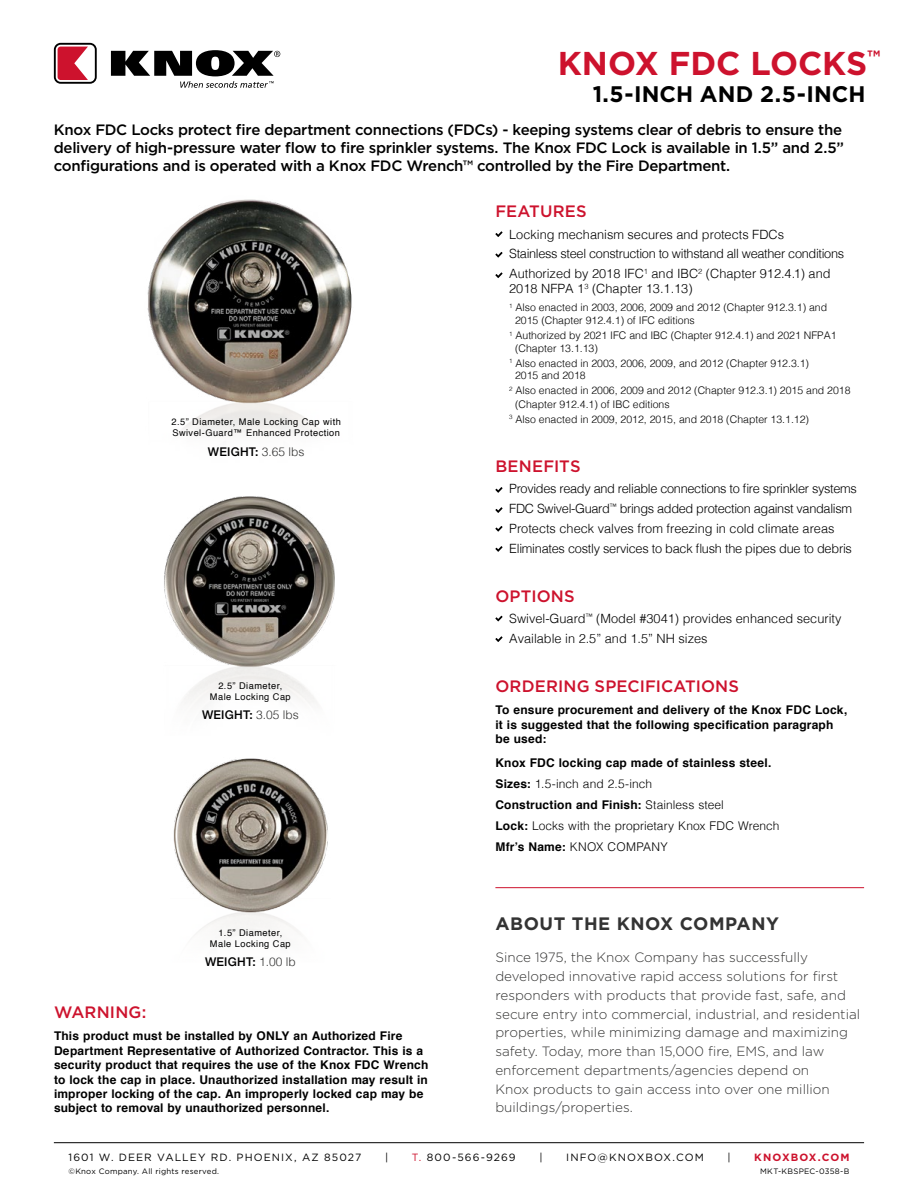
<style>
.page{position:relative;width:918px;height:1188px;background:#fff}
.page>*{position:absolute;margin:0;border:0;box-sizing:border-box;transform-origin:0 0}
.t1{font:700 33px "Gotham";letter-spacing:-.005em;color:#cd122d}
.t2{font:700 22.5px "Gotham";letter-spacing:.005em;color:#000}
.t3{font:700 18px "Gotham";letter-spacing:.03em;color:#333}
.t4{font:500 16.5px "Gotham";letter-spacing:.01em;color:#cd122d}
.t5{font:500 15px/18px "Gotham";letter-spacing:-.02em;color:#000101}
.t6{font:300 13.5px/18.8px "Gotham";color:#343433}
.t7{font:300 12.75px/19.8px "Helvetica";color:#000}
.t8{font:300 12.75px/19.8px "Helvetica";letter-spacing:-.02em;color:#000}
.t9{font:700 12px/14.4px "Helvetica";letter-spacing:.015em;color:#000}
.t10{font:500 12px "Helvetica Neue";letter-spacing:.015em;color:#000}
.t11{font:300 10.5px/12.6px "Helvetica";color:#000}
.t12{font:10.5px "Gotham";letter-spacing:.1em;color:#000}
.t13{font:700 10.5px "Gotham";letter-spacing:.095em;color:#cd122d}
.t14{font:9.3px/11.1px "Helvetica";letter-spacing:.05em;color:#000;text-align:center}
.t15{font:7.8px "Gotham";letter-spacing:.03em;color:#000}
.s1{font-family:"Helvetica";font-weight:300;color:#343433}
.s2{font-weight:300}
.s3{color:#cd122d}
</style>
<div class="page">
<hr style="left:54px;top:1142px;width:810px;height:1px;background:#000">
<svg style="left:54px;top:43px;width:43px;height:41px"></svg>
<svg style="left:111px;top:50px;width:169px;height:38px"></svg>
<svg style="left:495px;top:231px;width:8px;height:6px"></svg>
<svg style="left:495px;top:252px;width:8px;height:6px"></svg>
<svg style="left:495px;top:272px;width:8px;height:6px"></svg>
<svg style="left:495px;top:616px;width:8px;height:5px"></svg>
<svg style="left:495px;top:636px;width:8px;height:6px"></svg>
<svg style="left:495px;top:487px;width:8px;height:6px"></svg>
<svg style="left:495px;top:507px;width:8px;height:6px"></svg>
<svg style="left:495px;top:526px;width:8px;height:6px"></svg>
<svg style="left:495px;top:546px;width:8px;height:6px"></svg>
<hr style="left:495px;top:887px;width:369px;height:1px;background:#cd122d">
<img style="left:147px;top:199px;width:205px;height:235px">
<img style="left:164px;top:496px;width:171px;height:208px">
<img style="left:173px;top:758px;width:155px;height:178px">
<h1 class="t1" style="left:558px;top:41px;width:324px">KNOX FDC LOCKS<sup>™</sup></h1>
<h2 class="t2" style="left:593px;top:79px;width:274px">1.5-INCH AND 2.5-INCH</h2>
<p class="t5" style="left:54px;top:120px;width:792px">Knox FDC Locks protect fire department connections (FDCs) - keeping systems clear of debris to ensure the delivery of high-pressure water flow to fire sprinkler systems. The Knox FDC Lock is available in 1.5” and 2.5” configurations and is operated with a Knox FDC Wrench™ controlled by the Fire Department.</p>
<p class="t14" style="left:171px;top:417px;width:171px;text-align:left">2.5” Diameter, Male Locking Cap with<br>Swivel-Guard™ Enhanced Protection</p>
<p class="t10" style="left:208px;top:442px;width:98px">WEIGHT: <span class="s1">3.65 lbs</span></p>
<p class="t14" style="left:210px;top:680px;width:82px">2.5” Diameter,<br>Male Locking Cap</p>
<p class="t10" style="left:202px;top:705px;width:98px">WEIGHT: <span class="s1">3.05 lbs</span></p>
<p class="t14" style="left:210px;top:927px;width:82px">1.5” Diameter,<br>Male Locking Cap</p>
<p class="t10" style="left:205px;top:952px;width:92px">WEIGHT: <span class="s1">1.00 lb</span></p>
<h3 class="t4" style="left:54px;top:1002px;width:94px">WARNING:</h3>
<p class="t9" style="left:54px;top:1029px;width:376px">This product must be installed by ONLY an Authorized Fire Department Representative of Authorized Contractor. This is a security product that requires the use of the Knox FDC Wrench to lock the cap in place. Unauthorized installation may result in improper locking of the cap. An improperly locked cap may be subject to removal by unauthorized personnel.</p>
<h3 class="t4" style="left:495px;top:201px;width:93px">FEATURES</h3>
<p class="t7" style="left:509px;top:223px;width:336px">Locking mechanism secures and protects FDCs<br>Stainless steel construction to withstand all weather conditions<br>Authorized by 2018 IFC<sup>1</sup> and IBC<sup>2</sup> (Chapter 912.4.1) and</p>
<p class="t7" style="left:509px;top:278px;width:185px">2018 NFPA 1<sup>3</sup> (Chapter 13.1.13)</p>
<p class="t11" style="left:515px;top:301px;width:314px;text-indent:-6px"><sup>1</sup> Also enacted in 2003, 2006, 2009 and 2012 (Chapter 912.3.1) and<br>2015 (Chapter 912.4.1) of IFC editions</p>
<p class="t11" style="left:515px;top:328px;width:323px;text-indent:-6px"><sup>1</sup> Authorized by 2021 IFC and IBC (Chapter 912.4.1) and 2021 NFPA1 (Chapter 13.1.13)</p>
<p class="t11" style="left:515px;top:356px;width:296px;text-indent:-6px"><sup>1</sup> Also enacted in 2003, 2006, 2009, and 2012 (Chapter 912.3.1)<br>2015 and 2018</p>
<p class="t11" style="left:515px;top:383px;width:337px;line-height:13.5px;text-indent:-6px"><sup>2</sup> Also enacted in 2006, 2009 and 2012 (Chapter 912.3.1) 2015 and 2018 (Chapter 912.4.1) of IBC editions</p>
<p class="t11" style="left:509px;top:412px;width:301px"><sup>3</sup> Also enacted in 2009, 2012, 2015, and 2018 (Chapter 13.1.12)</p>
<h3 class="t4" style="left:495px;top:455px;width:87px">BENEFITS</h3>
<p class="t8" style="left:509px;top:478px;width:349px">Provides ready and reliable connections to fire sprinkler systems FDC Swivel-Guard<sup>™</sup> brings added protection against vandalism Protects check valves from freezing in cold climate areas Eliminates costly services to back flush the pipes due to debris</p>
<h3 class="t4" style="left:495px;top:585px;width:81px">OPTIONS</h3>
<p class="t7" style="left:509px;top:608px;width:334px">Swivel-Guard<sup>™</sup> (Model #3041) provides enhanced security<br>Available in 2.5” and 1.5” NH sizes</p>
<h3 class="t4" style="left:495px;top:676px;width:245px">ORDERING SPECIFICATIONS</h3>
<p class="t9" style="left:495px;top:703px;width:353px">To ensure procurement and delivery of the Knox FDC Lock, it is suggested that the following specification paragraph be used:</p>
<p class="t9" style="left:495px;top:752px;width:286px;line-height:21.1px">Knox FDC locking cap made of stainless steel.<br>Sizes: <span class="s2">1.5-inch and 2.5-inch<br></span>Construction and Finish: <span class="s2">Stainless steel<br></span>Lock: <span class="s2">Locks with the proprietary Knox FDC Wrench </span>Mfr’s Name: <span class="s2">KNOX COMPANY</span></p>
<h3 class="t3" style="left:495px;top:912px;width:285px">ABOUT THE KNOX COMPANY</h3>
<p class="t6" style="left:495px;top:948px;width:366px">Since 1975, the Knox Company has successfully developed innovative rapid access solutions for first responders with products that provide fast, safe, and secure entry into commercial, industrial, and residential properties, while minimizing damage and maximizing safety. Today, more than 15,000 fire, EMS, and law enforcement departments/agencies depend on<br>Knox products to gain access into over one million buildings/properties.</p>
<p class="t12" style="left:69px;top:1151px;width:294px">1601 W. DEER VALLEY RD. PHOENIX, AZ 85027</p>
<p class="t12" style="left:385px;top:1151px;width:5px">|</p>
<p class="t12" style="left:412px;top:1151px;width:105px"><span class="s3">T.</span> 800-566-9269</p>
<p class="t12" style="left:539px;top:1151px;width:5px">|</p>
<p class="t12" style="left:566px;top:1151px;width:139px">INFO@KNOXBOX.COM</p>
<p class="t12" style="left:727px;top:1151px;width:5px">|</p>
<p class="t13" style="left:754px;top:1150px;width:97px">KNOXBOX.COM</p>
<p class="t15" style="left:69px;top:1166px;width:152px">©Knox Company. All rights reserved.</p>
<p class="t15" style="left:760px;top:1166px;width:91px">MKT-KBSPEC-0358-B</p>
</div>
